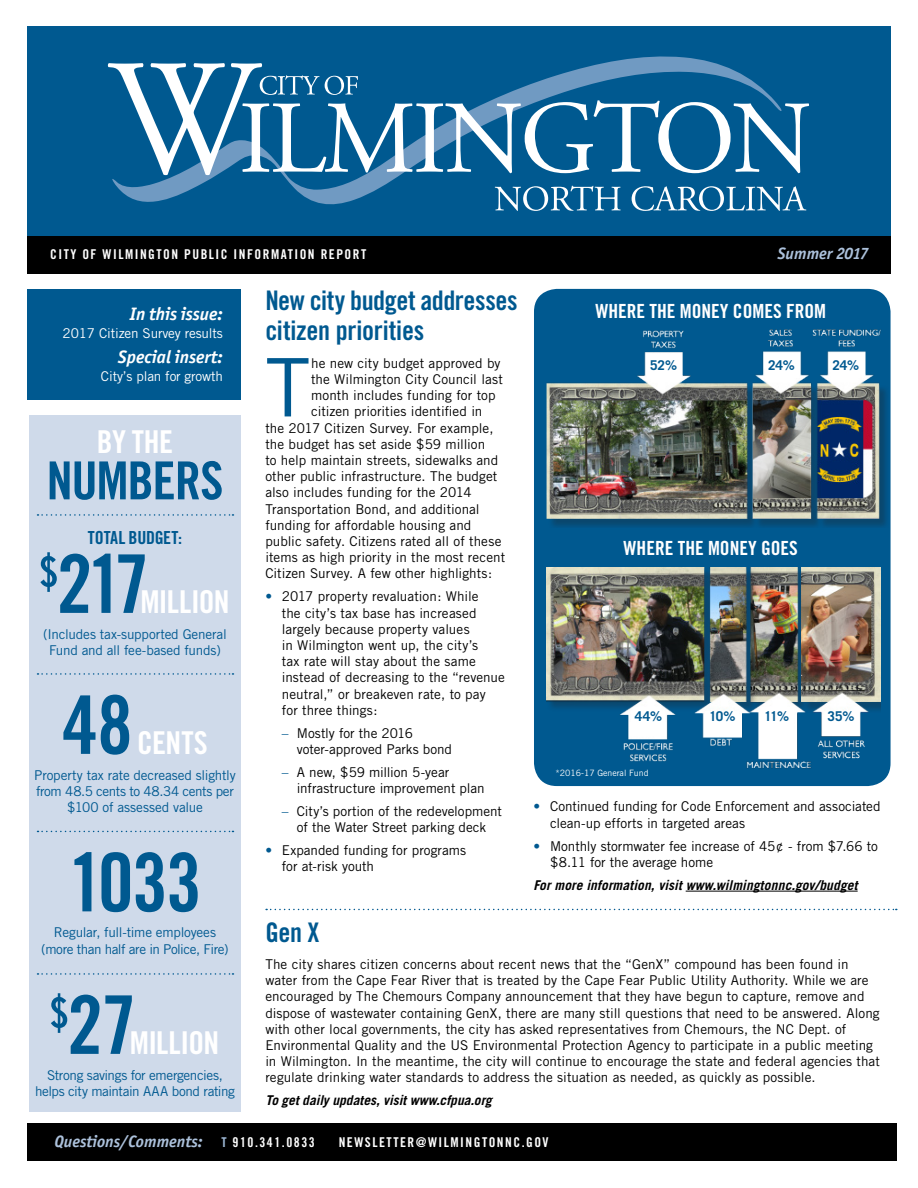
<style>
.page{position:relative;width:918px;height:1188px;background:#fff}
.page>*{position:absolute;margin:0;border:0;box-sizing:border-box;transform-origin:0 0}
.t1{font:81px "Trade Gothic Bold Cond Twenty";letter-spacing:-.025em;color:#005990}
.t2{font:80.85px "Trade Gothic";color:#005990}
.t3{font:52.5px "Trade Gothic Bold Cond Twenty";letter-spacing:-.02em;color:#005990}
.t4{font:31.5px "Trade Gothic Bold Cond Twenty";letter-spacing:-.02em;color:#fff}
.t5{font:27px/30px "Trade Gothic Bold Cond Twenty";letter-spacing:-.01em;color:#005990}
.t6{font:19.5px "Trade Gothic Bold Cond Twenty";color:#fff}
.t7{font:italic 700 18px "Officina San ITC";color:#fff}
.t8{font:18px "Trade Gothic Bold Cond Twenty";letter-spacing:-.015em;color:#005990}
.t9{font:italic 700 16.5px "Officina San ITC";color:#acc1db}
.t10{font:13.5px/16.2px "Trade Gothic";letter-spacing:.005em;color:#000}
.t11{font:13.5px/16.2px "Trade Gothic";letter-spacing:-.02em;color:#005990;text-align:center}
.t12{font:italic 700 13.5px "Trade Gothic";letter-spacing:.005em;color:#000}
.t13{font:13.5px "Trade Gothic Bold Cond Twenty";letter-spacing:.11em;color:#fff}
.t14{font:13.5px "Trade Gothic";letter-spacing:-.01em;color:#fff}
.t15{font:700 13.5px "Trade Gothic";letter-spacing:-.02em;color:#005990}
.t16{font:8.7px "Trade Gothic";color:#fff}
.s1{color:#005990}
.s2{font-family:"Trade Gothic Bold Cond Twenty";font-weight:400;font-style:normal;font-size:13.5px;color:#9eb8d5}
.s3{font-family:"Trade Gothic Bold Cond Twenty";font-weight:400;font-style:normal;font-size:13.5px;color:#fff}
</style>
<div class="page">
<div style="left:29px;top:415px;width:212px;height:697px;background:#cfdaea"></div>
<div style="left:27px;top:289px;width:214px;height:111px;background:#005990"></div>
<div style="left:27px;top:26px;width:864px;height:247px;background:#005990"></div>
<svg style="left:112px;top:56px;width:602px;height:149px"></svg>
<svg style="left:108px;top:63px;width:701px;height:112px"></svg>
<svg style="left:495px;top:186px;width:126px;height:25px"></svg>
<svg style="left:632px;top:186px;width:174px;height:25px"></svg>
<div style="left:27px;top:236px;width:864px;height:37px;background:#000"></div>
<div style="left:27px;top:1124px;width:870px;height:37px;background:#000"></div>
<svg style="left:40px;top:552px;width:17px;height:40px"></svg>
<svg style="left:38px;top:673px;width:195px;height:2px"></svg>
<svg style="left:38px;top:831px;width:195px;height:1px"></svg>
<svg style="left:266px;top:909px;width:631px;height:1px"></svg>
<svg style="left:38px;top:514px;width:195px;height:2px"></svg>
<svg style="left:38px;top:973px;width:195px;height:2px"></svg>
<svg style="left:51px;top:993px;width:16px;height:40px"></svg>
<hr style="left:686px;top:891px;width:172px;height:1px;background:#000">
<div style="left:534px;top:289px;width:357px;height:497px;background:#005990;border-radius:23px"></div>
<img style="left:546px;top:329px;width:341px;height:198px">
<img style="left:546px;top:568px;width:334px;height:201px">
<div style="left:647px;top:359px;width:33px;height:20px;background:#fff"></div>
<div style="left:765px;top:359px;width:33px;height:19px;background:#fff"></div>
<div style="left:832px;top:359px;width:28px;height:19px;background:#fff"></div>
<div style="left:632px;top:711px;width:33px;height:19px;background:#fff"></div>
<div style="left:706px;top:711px;width:33px;height:19px;background:#fff"></div>
<div style="left:760px;top:711px;width:33px;height:19px;background:#fff"></div>
<div style="left:824px;top:711px;width:34px;height:19px;background:#fff"></div>
<p class="t13" style="left:50px;top:246px;width:318px">CITY OF WILMINGTON PUBLIC INFORMATION REPORT</p>
<p class="t9" style="left:777px;top:243px;width:93px">Summer 2017</p>
<h3 class="t7" style="left:130px;top:303px;width:95px">In this issue:</h3>
<p class="t14" style="left:63px;top:325px;width:162px">2017 Citizen Survey results</p>
<h3 class="t7" style="left:118px;top:346px;width:107px">Special insert:</h3>
<p class="t14" style="left:101px;top:368px;width:124px">City’s plan for growth</p>
<h3 class="t4" style="left:97px;top:422px;width:78px">BY THE</h3>
<h3 class="t3" style="left:47px;top:449px;width:179px">NUMBERS</h3>
<h3 class="t8" style="left:88px;top:527px;width:96px">TOTAL BUDGET:</h3>
<h1 class="t1" style="left:57px;top:535px;width:95px">217</h1>
<h3 class="t4" style="left:140px;top:583px;width:91px">MILLION</h3>
<p class="t11" style="left:43px;top:626px;width:185px">(Includes tax-supported General<br>Fund and all fee-based funds)</p>
<h1 class="t1" style="left:62px;top:676px;width:72px">48</h1>
<h3 class="t4" style="left:137px;top:724px;width:72px">CENTS</h3>
<p class="t11" style="left:34px;top:767px;width:203px">Property tax rate decreased slightly from 48.5 cents to 48.34 cents per $100 of assessed value</p>
<h1 class="t1" style="left:68px;top:833px;width:135px">1033</h1>
<p class="t11" style="left:41px;top:924px;width:189px">Regular, full-time employees (more than half are in Police, Fire)</p>
<h1 class="t1" style="left:67px;top:976px;width:71px">27</h1>
<h3 class="t4" style="left:130px;top:1024px;width:91px">MILLION</h3>
<p class="t11" style="left:35px;top:1067px;width:201px">Strong savings for emergencies, helps city maintain AAA bond rating</p>
<h3 class="t5" style="left:265px;top:285px;width:254px">New city budget addresses citizen priorities</h3>
<h2 class="t2" style="left:265px;top:339px;width:46px">T</h2>
<p class="t10" style="left:311px;top:355px;width:191px">he new city budget approved by</p>
<p class="t10" style="left:311px;top:371px;width:193px">the Wilmington City Council last</p>
<p class="t10" style="left:311px;top:387px;width:186px">month includes funding for top</p>
<p class="t10" style="left:311px;top:403px;width:173px">citizen priorities identified in</p>
<p class="t10" style="left:265px;top:420px;width:230px">the 2017 Citizen Survey. For example,</p>
<p class="t10" style="left:265px;top:436px;width:221px">the budget has set aside $59 million</p>
<p class="t10" style="left:265px;top:452px;width:234px">to help maintain streets, sidewalks and</p>
<p class="t10" style="left:265px;top:468px;width:234px">other public infrastructure. The budget</p>
<p class="t10" style="left:265px;top:484px;width:208px">also includes funding for the 2014</p>
<p class="t10" style="left:265px;top:501px;width:216px">Transportation Bond, and additional</p>
<p class="t10" style="left:265px;top:517px;width:208px">funding for affordable housing and</p>
<p class="t10" style="left:265px;top:533px;width:238px">public safety. Citizens rated all of these</p>
<p class="t10" style="left:265px;top:549px;width:241px">items as high priority in the most recent</p>
<p class="t10" style="left:265px;top:565px;width:228px">Citizen Survey. A few other highlights:</p>
<p class="t10" style="left:282px;top:588px;width:225px;text-indent:-16px"><span class="s1">•</span> 2017 property revaluation: While<br>the city’s tax base has increased largely because property values<br>in Wilmington went up, the city’s<br>tax rate will stay about the same instead of decreasing to the “revenue neutral,” or breakeven rate, to pay for three things:</p>
<p class="t10" style="left:297px;top:725px;width:157px;text-indent:-15px"><span class="s1">–</span> Mostly for the 2016 voter-approved Parks bond</p>
<p class="t10" style="left:297px;top:764px;width:189px;text-indent:-15px"><span class="s1">–</span> A new, $59 million 5-year infrastructure improvement plan</p>
<p class="t10" style="left:282px;top:803px;width:222px;text-align:center"><span class="s1">–</span> City’s portion of the redevelopment of the Water Street parking deck</p>
<p class="t10" style="left:282px;top:842px;width:186px;text-indent:-16px"><span class="s1">•</span> Expanded funding for programs for at-risk youth</p>
<h3 class="t5" style="left:265px;top:917px;width:56px">Gen X</h3>
<h3 class="t6" style="left:595px;top:299px;width:232px">WHERE THE MONEY COMES FROM</h3>
<p class="t15" style="left:650px;top:356px;width:28px">52%</p>
<p class="t15" style="left:768px;top:356px;width:28px">24%</p>
<p class="t15" style="left:832px;top:356px;width:28px">24%</p>
<h3 class="t6" style="left:624px;top:536px;width:176px">WHERE THE MONEY GOES</h3>
<p class="t15" style="left:635px;top:708px;width:29px">44%</p>
<p class="t15" style="left:709px;top:708px;width:28px">10%</p>
<p class="t15" style="left:764px;top:708px;width:26px">11%</p>
<p class="t15" style="left:827px;top:708px;width:28px">35%</p>
<p class="t16" style="left:555px;top:768px;width:95px">*2016-17 General Fund</p>
<p class="t10" style="left:550px;top:798px;width:332px;text-indent:-16px"><span class="s1">•</span> Continued funding for Code Enforcement and associated clean-up efforts in targeted areas</p>
<p class="t10" style="left:550px;top:838px;width:330px;text-indent:-16px"><span class="s1">•</span> Monthly stormwater fee increase of 45¢ - from $7.66 to $8.11 for the average home</p>
<p class="t12" style="left:534px;top:877px;width:326px">For more information, visit www.wilmingtonnc.gov/budget</p>
<p class="t10" style="left:265px;top:956px;width:616px">The city shares citizen concerns about recent news that the “GenX” compound has been found in water from the Cape Fear River that is treated by the Cape Fear Public Utility Authority. While we are encouraged by The Chemours Company announcement that they have begun to capture, remove and dispose of wastewater containing GenX, there are many still questions that need to be answered. Along with other local governments, the city has asked representatives from Chemours, the NC Dept. of Environmental Quality and the US Environmental Protection Agency to participate in a public meeting in Wilmington. In the meantime, the city will continue to encourage the state and federal agencies that regulate drinking water standards to address the situation as needed, as quickly as possible.</p>
<p class="t12" style="left:265px;top:1092px;width:228px">To get daily updates, visit www.cfpua.org</p>
<p class="t9" style="left:54px;top:1132px;width:262px">Questions/Comments: <span class="s2">T</span> <span class="s3">910.341.0833</span></p>
<p class="t13" style="left:339px;top:1134px;width:211px">NEWSLETTER@WILMINGTONNC.GOV</p>
</div>
